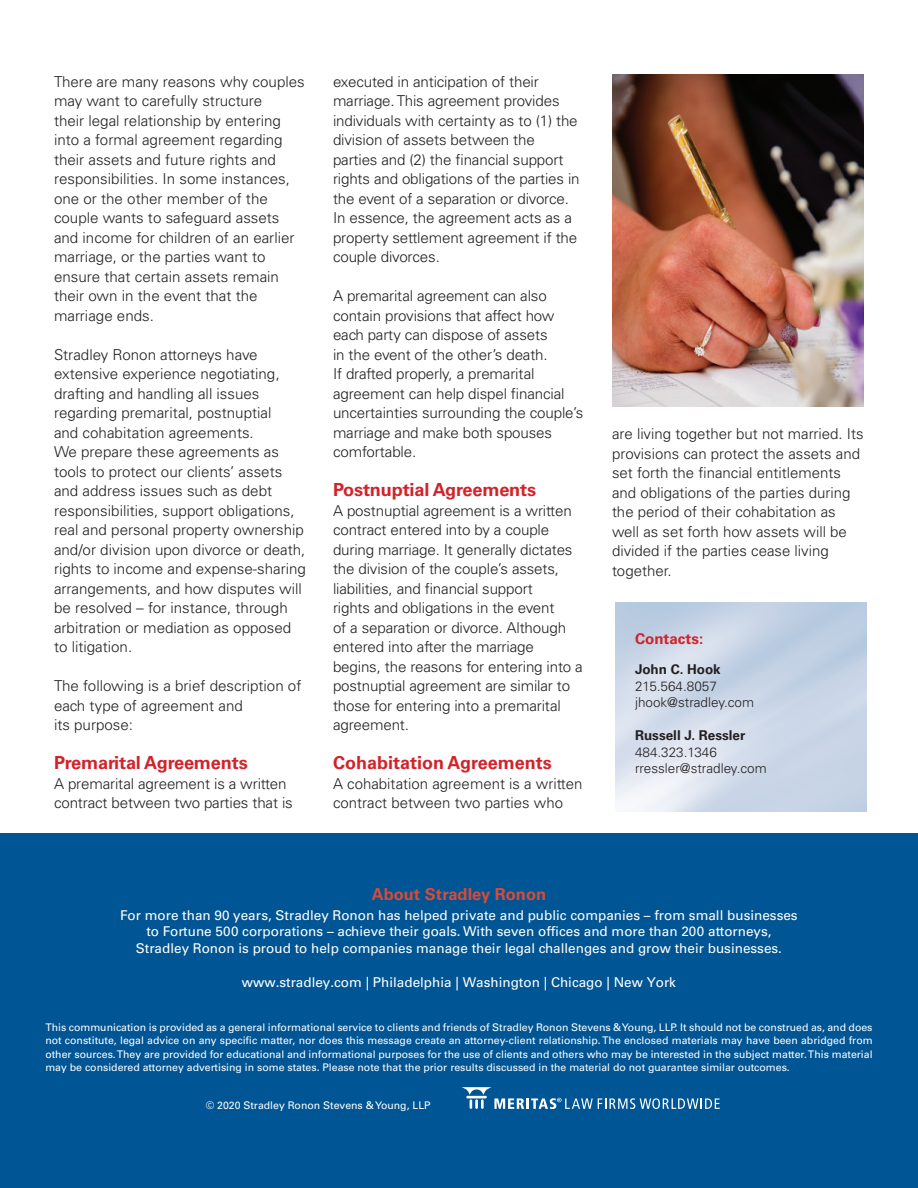
<style>
.page{position:relative;width:918px;height:1188px;background:#fff}
.page>*{position:absolute;margin:0;border:0;box-sizing:border-box;transform-origin:0 0}
.t1{font:700 18px "Univers";letter-spacing:-.01em;color:#d1232a}
.t2{font:700 16.5px "Univers";color:#d64c3a}
.t3{font:300 15px/19.5px "Univers";color:#231f20}
.t4{font:700 15px "Univers";color:#d1232a}
.t5{font:13.5px/16.5px "Univers";color:#fff;text-align:center}
.t6{font:300 13.5px/16.5px "Univers";color:#231f20}
.t7{font:700 13.5px "Univers";color:#231f20}
.t8{font:10.5px/13.5px "Univers";color:#fff;text-align:justify}
</style>
<div class="page">
<div style="left:0;top:834px;width:918px;height:354px;background:#005594"></div>
<svg style="left:462px;top:1087px;width:258px;height:22px"></svg>
<img style="left:612px;top:75px;width:252px;height:331px">
<p class="t3" style="left:54px;top:72px;width:252px">There are many reasons why couples may want to carefully structure<br>their legal relationship by entering into a formal agreement regarding their assets and future rights and responsibilities. In some instances, one or the other member of the couple wants to safeguard assets and income for children of an earlier marriage, or the parties want to ensure that certain assets remain their own in the event that the marriage ends.</p>
<p class="t3" style="left:54px;top:345px;width:253px">Stradley Ronon attorneys have extensive experience negotiating, drafting and handling all issues regarding premarital, postnuptial<br>and cohabitation agreements.<br>We prepare these agreements as tools to protect our clients’ assets and address issues such as debt responsibilities, support obligations, real and personal property ownership and/or division upon divorce or death, rights to income and expense-sharing arrangements, and how disputes will be resolved – for instance, through arbitration or mediation as opposed to litigation.</p>
<p class="t3" style="left:54px;top:676px;width:249px">The following is a brief description of each type of agreement and<br>its purpose:</p>
<p class="t1" style="left:54px;top:752px;width:195px">Premarital Agreements</p>
<p class="t3" style="left:54px;top:774px;width:240px">A premarital agreement is a written contract between two parties that is</p>
<p class="t3" style="left:333px;top:72px;width:248px">executed in anticipation of their marriage. This agreement provides individuals with certainty as to (1) the division of assets between the parties and (2) the financial support rights and obligations of the parties in the event of a separation or divorce.<br>In essence, the agreement acts as a property settlement agreement if the couple divorces.</p>
<p class="t3" style="left:333px;top:286px;width:252px">A premarital agreement can also contain provisions that affect how each party can dispose of assets<br>in the event of the other’s death.<br>If drafted properly, a premarital agreement can help dispel financial uncertainties surrounding the couple’s marriage and make both spouses comfortable.</p>
<p class="t1" style="left:333px;top:479px;width:205px">Postnuptial Agreements</p>
<p class="t3" style="left:333px;top:501px;width:251px">A postnuptial agreement is a written contract entered into by a couple during marriage. It generally dictates the division of the couple’s assets, liabilities, and financial support<br>rights and obligations in the event<br>of a separation or divorce. Although entered into after the marriage begins, the reasons for entering into a postnuptial agreement are similar to those for entering into a premarital agreement.</p>
<p class="t1" style="left:333px;top:752px;width:220px">Cohabitation Agreements</p>
<p class="t3" style="left:333px;top:774px;width:251px">A cohabitation agreement is a written contract between two parties who</p>
<p class="t3" style="left:612px;top:424px;width:253px">are living together but not married. Its provisions can protect the assets and set forth the financial entitlements and obligations of the parties during the period of their cohabitation as well as set forth how assets will be divided if the parties cease living together.</p>
<p class="t4" style="left:635px;top:630px;width:70px">Contacts:</p>
<p class="t7" style="left:635px;top:661px;width:87px">John C. Hook</p>
<p class="t6" style="left:635px;top:678px;width:121px">215.564.8057 jhook@stradley.com</p>
<p class="t7" style="left:635px;top:727px;width:112px">Russell J. Ressler</p>
<p class="t6" style="left:635px;top:744px;width:133px">484.323.1346 rressler@stradley.com</p>
<p class="t2" style="left:372px;top:885px;width:176px">About Stradley Ronon</p>
<p class="t5" style="left:120px;top:907px;width:679px">For more than 90 years, Stradley Ronon has helped private and public companies – from small businesses to Fortune 500 corporations – achieve their goals. With seven offices and more than 200 attorneys,<br>Stradley Ronon is proud to help companies manage their legal challenges and grow their businesses.</p>
<p class="t5" style="left:242px;top:974px;width:436px">www.stradley.com | Philadelphia | Washington | Chicago | New York</p>
<p class="t8" style="left:45px;top:1020px;width:829px">This communication is provided as a general informational service to clients and friends of Stradley Ronon Stevens &amp; Young, LLP. It should not be construed as, and does not constitute, legal advice on any specific matter, nor does this message create an attorney-client relationship. The enclosed materials may have been abridged from other sources. They are provided for educational and informational purposes for the use of clients and others who may be interested in the subject matter. This material may be considered attorney advertising in some states. Please note that the prior results discussed in the material do not guarantee similar outcomes.</p>
<p class="t8" style="left:206px;top:1098px;width:226px">© 2020 Stradley Ronon Stevens &amp; Young, LLP</p>
</div>
